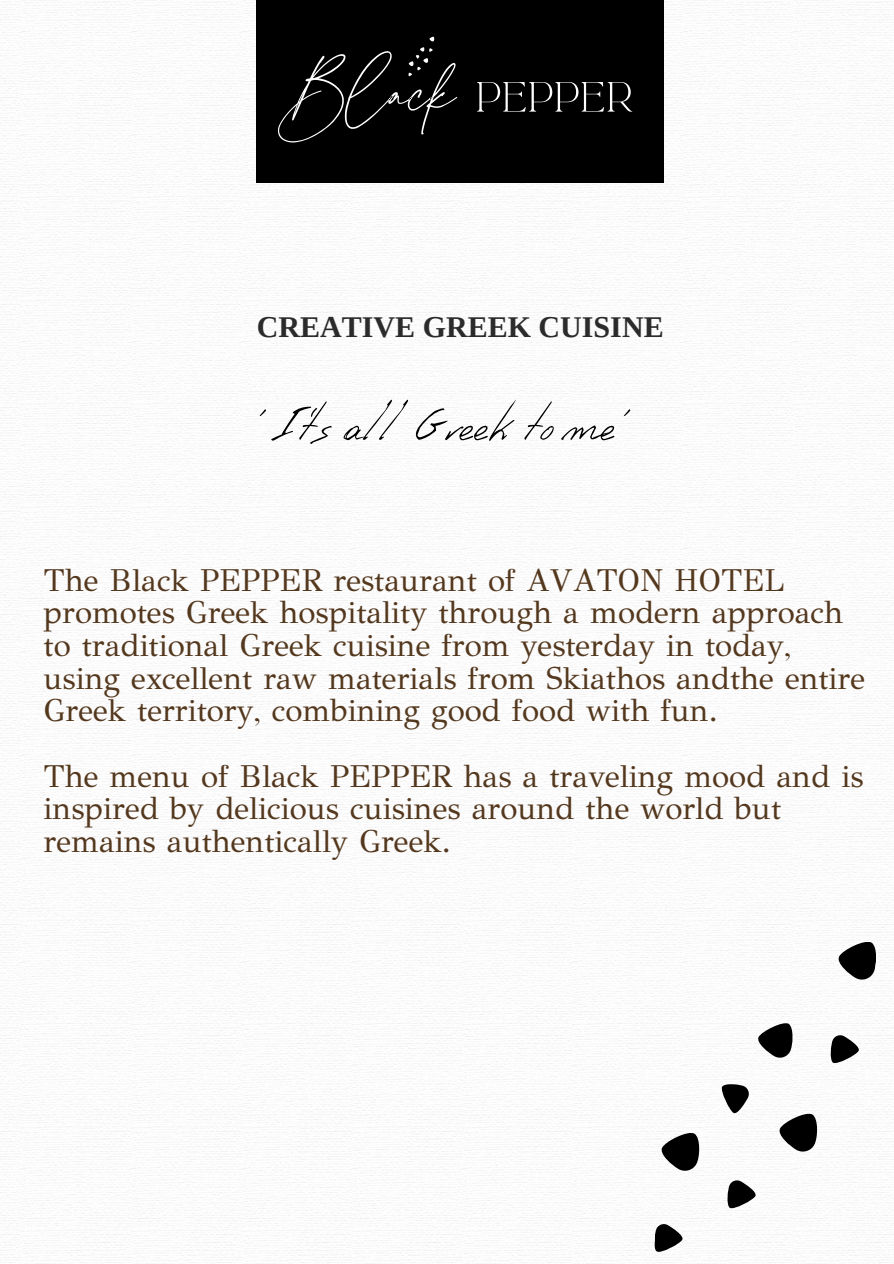
<style>
.page{position:relative;width:894px;height:1264px;background:#fff}
.page>*{position:absolute;margin:0;border:0;box-sizing:border-box;transform-origin:0 0}
.t1{font:68.7px "Aka Acid GR Fifindrel";color:#000}
.t2{font:31.65px/32.7px "GFS Didot";color:#54381e}
.t3{font:700 30px "Tinos";color:#2b2b2b}
</style>
<div class="page">
<img style="left:0;top:0;width:893px;height:1263px">
<div style="left:256px;top:0;width:407px;height:183px;background:#000"></div>
<svg style="left:278px;top:37px;width:354px;height:105px"></svg>
<svg style="left:653px;top:930px;width:223px;height:333px"></svg>
<h1 class="t3" style="left:257px;top:310px;width:408px">CREATIVE GREEK CUISINE</h1>
<p class="t1" style="left:261px;top:399px;width:368px">‘ It’s all Greekto me‘</p>
<p class="t2" style="left:44px;top:564px;width:822px">The Black PEPPER restaurant of AVATON HOTEL promotes Greek hospitality through a modern approach to traditional Greek cuisine from yesterday in today, using excellent raw materials from Skiathos andthe entire Greek territory, combining good food with fun.</p>
<h2 class="t2" style="left:44px;top:759px;width:821px">The menu of Black PEPPER has a traveling mood and is inspired by delicious cuisines around the world but remains authentically Greek.</h2>
</div>
